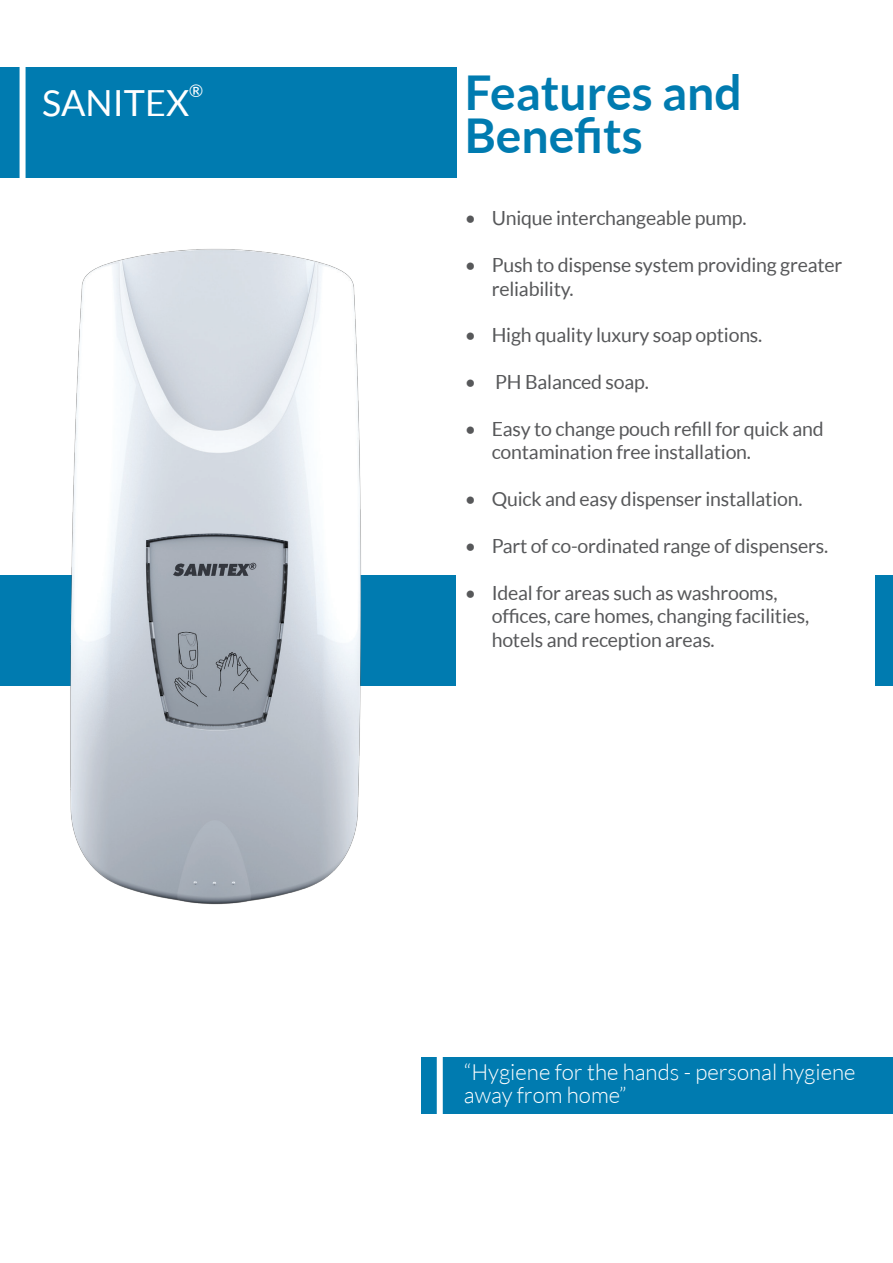
<style>
.page{position:relative;width:893px;height:1263px;background:#fff}
.page>*{position:absolute;margin:0;border:0;box-sizing:border-box;transform-origin:0 0}
.t1{font:700 48px/43.5px "Lato";color:#007bb0}
.t2{font:36px "Lato";color:#fff}
.t3{font:300 22.35px/22.4px "Lato";color:#fff}
.t4{font:19.5px/23.4px "Lato";letter-spacing:-.01em;color:#57585a}
.t5{font:17.55px "Lato";color:#fff}
</style>
<div class="page">
<div style="left:0;top:575px;width:893px;height:110px;background:#007bb0"></div>
<div style="left:457px;top:539px;width:418px;height:192px;background:#fff"></div>
<div style="left:0;top:67px;width:457px;height:110px;background:#007bb0"></div>
<div style="left:421px;top:1057px;width:472px;height:57px;background:#007bb0"></div>
<div style="left:20px;top:46px;width:6px;height:161px;background:#fff"></div>
<div style="left:437px;top:1012px;width:6px;height:161px;background:#fff"></div>
<img style="left:31px;top:249px;width:383px;height:656px">
<h2 class="t2" style="left:42px;top:82px;width:149px">SANITEX</h2>
<p class="t5" style="left:189px;top:80px;width:15px">®</p>
<h1 class="t1" style="left:465px;top:70px;width:279px">Features and<br>Benefits</h1>
<p class="t4" style="left:465px;top:206px;width:283px">• Unique interchangeable pump.</p>
<p class="t4" style="left:492px;top:253px;width:352px;text-indent:-27px">• Push to dispense system providing greater reliability.</p>
<p class="t4" style="left:465px;top:323px;width:299px">• High quality luxury soap options.</p>
<p class="t4" style="left:465px;top:370px;width:186px">• PH Balanced soap.</p>
<p class="t4" style="left:492px;top:417px;width:333px;text-indent:-27px">• Easy to change pouch refill for quick and contamination free installation.</p>
<p class="t4" style="left:465px;top:487px;width:339px">• Quick and easy dispenser installation.</p>
<p class="t4" style="left:465px;top:534px;width:365px">• Part of co-ordinated range of dispensers.</p>
<p class="t4" style="left:492px;top:581px;width:319px;text-indent:-27px">• Ideal for areas such as washrooms, offices, care homes, changing facilities, hotels and reception areas.</p>
<p class="t3" style="left:464px;top:1061px;width:393px">“Hygiene for the hands - personal hygiene away from home”</p>
</div>
